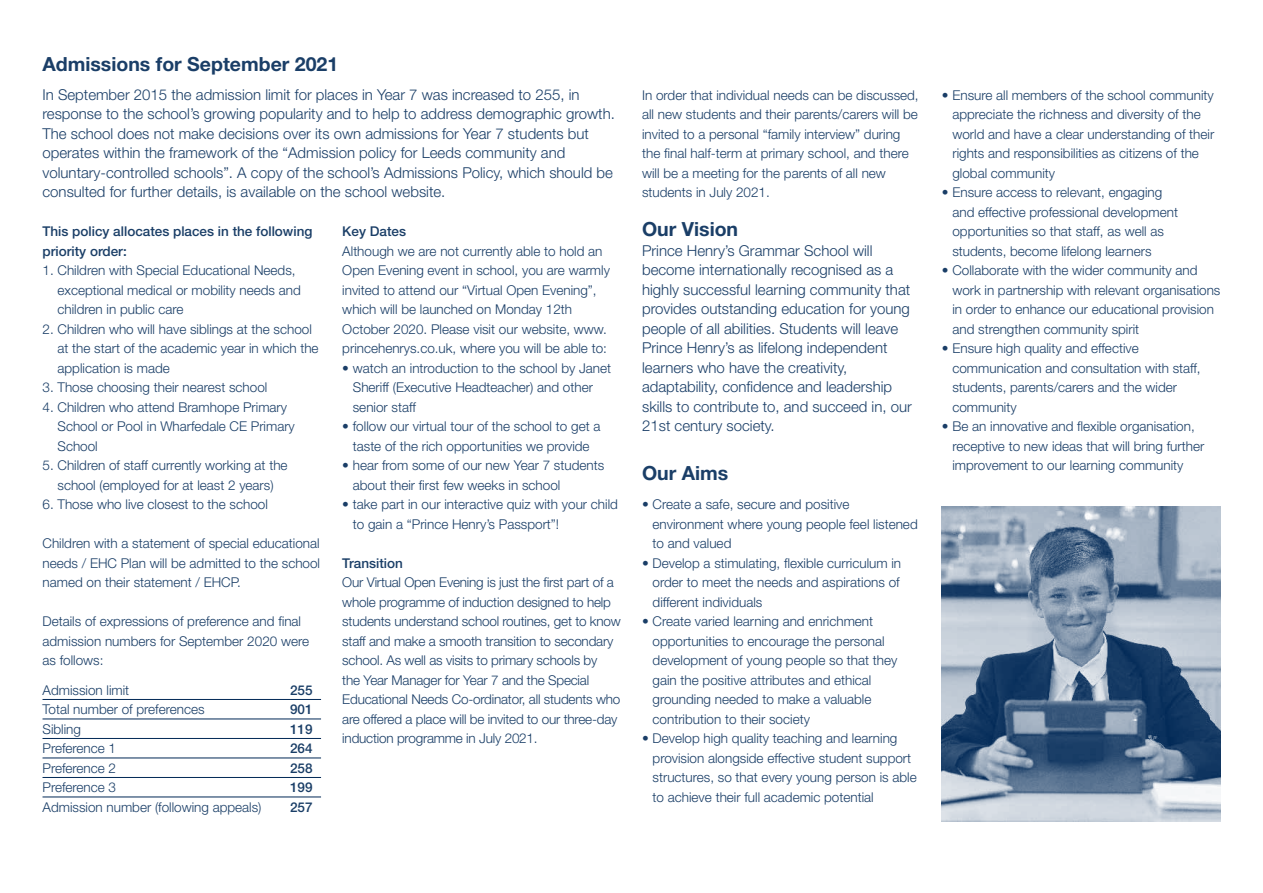
<style>
.page{position:relative;width:1263px;height:893px;background:#fff}
.page>*{position:absolute;margin:0;border:0;box-sizing:border-box;transform-origin:0 0}
.t1{font:700 19.5px "Helvetica Neue LT Std";color:#1a3e67}
.t2{font:300 15px/19.5px "Helvetica Neue LT Std";color:#1a3e67}
.t3{font:300 13.5px/19.5px "Helvetica Neue LT Std";color:#1a3e67}
.t4{font:500 13.5px/19.5px "Helvetica Neue LT Std";color:#1a3e67}
</style>
<div class="page">
<hr style="left:43px;top:699px;width:247px;height:1px;background:#002856">
<hr style="left:290px;top:699px;width:31px;height:1px;background:#002856">
<hr style="left:43px;top:719px;width:247px;height:1px;background:#002856">
<hr style="left:290px;top:719px;width:31px;height:1px;background:#002856">
<hr style="left:43px;top:738px;width:247px;height:1px;background:#002856">
<hr style="left:290px;top:738px;width:31px;height:1px;background:#002856">
<hr style="left:43px;top:758px;width:247px;height:1px;background:#002856">
<hr style="left:290px;top:758px;width:31px;height:1px;background:#002856">
<hr style="left:43px;top:777px;width:247px;height:1px;background:#002856">
<hr style="left:290px;top:777px;width:31px;height:1px;background:#002856">
<hr style="left:43px;top:797px;width:247px;height:1px;background:#002856">
<hr style="left:290px;top:797px;width:31px;height:1px;background:#002856">
<img style="left:942px;top:506px;width:278px;height:315px">
<h1 class="t1" style="left:43px;top:52px;width:297px">Admissions for September 2021</h1>
<p class="t2" style="left:43px;top:84px;width:574px">In September 2015 the admission limit for places in Year 7 was increased to 255, in response to the school’s growing popularity and to help to address demographic growth.<br>The school does not make decisions over its own admissions for Year 7 students but operates within the framework of the “Admission policy for Leeds community and voluntary-controlled schools”. A copy of the school’s Admissions Policy, which should be consulted for further details, is available on the school website.</p>
<p class="t4" style="left:43px;top:222px;width:271px">This policy allocates places in the following priority order:</p>
<p class="t3" style="left:58px;top:260px;width:245px;text-indent:-15px">1. Children with Special Educational Needs, exceptional medical or mobility needs and children in public care</p>
<p class="t3" style="left:58px;top:319px;width:263px;text-indent:-15px">2. Children who will have siblings at the school at the start of the academic year in which the application is made</p>
<p class="t3" style="left:43px;top:377px;width:226px">3. Those choosing their nearest school</p>
<p class="t3" style="left:58px;top:397px;width:239px;text-indent:-15px">4. Children who attend Bramhope Primary<br>School or Pool in Wharfedale CE Primary<br>School</p>
<p class="t3" style="left:43px;top:455px;width:247px;text-align:center">5. Children of staff currently working at the school (employed for at least 2 years)</p>
<p class="t3" style="left:43px;top:494px;width:227px">6. Those who live closest to the school</p>
<p class="t3" style="left:43px;top:533px;width:279px;text-align:justify">Children with a statement of special educational needs / EHC Plan will be admitted to the school named on their statement / EHCP.</p>
<p class="t3" style="left:43px;top:611px;width:268px">Details of expressions of preference and final admission numbers for September 2020 were as follows:</p>
<p class="t3" style="left:43px;top:680px;width:88px">Admission limit</p>
<p class="t4" style="left:290px;top:680px;width:24px">255</p>
<p class="t3" style="left:43px;top:699px;width:164px">Total number of preferences</p>
<p class="t4" style="left:290px;top:699px;width:24px">901</p>
<p class="t3" style="left:43px;top:719px;width:40px">Sibling</p>
<p class="t4" style="left:290px;top:719px;width:24px">119</p>
<p class="t3" style="left:43px;top:738px;width:75px">Preference 1</p>
<p class="t4" style="left:290px;top:738px;width:24px">264</p>
<p class="t3" style="left:43px;top:758px;width:75px">Preference 2</p>
<p class="t4" style="left:290px;top:758px;width:24px">258</p>
<p class="t3" style="left:43px;top:777px;width:75px">Preference 3</p>
<p class="t4" style="left:290px;top:777px;width:24px">199</p>
<p class="t3" style="left:43px;top:797px;width:221px">Admission number (following appeals)</p>
<p class="t4" style="left:290px;top:797px;width:24px">257</p>
<p class="t4" style="left:342px;top:222px;width:65px">Key Dates</p>
<p class="t3" style="left:342px;top:241px;width:269px">Although we are not currently able to hold an Open Evening event in school, you are warmly invited to attend our “Virtual Open Evening”, which will be launched on Monday 12th October 2020. Please visit our website, www. princehenrys.co.uk, where you will be able to:</p>
<p class="t3" style="left:353px;top:358px;width:260px;text-indent:-11px">• watch an introduction to the school by Janet<br>Sheriff (Executive Headteacher) and other senior staff</p>
<p class="t3" style="left:342px;top:416px;width:260px;text-align:center">• follow our virtual tour of the school to get a taste of the rich opportunities we provide</p>
<p class="t3" style="left:353px;top:455px;width:253px;text-indent:-11px">• hear from some of our new Year 7 students about their first few weeks in school</p>
<p class="t3" style="left:353px;top:494px;width:267px;text-indent:-11px">• take part in our interactive quiz with your child to gain a “Prince Henry’s Passport”!</p>
<p class="t4" style="left:342px;top:553px;width:62px">Transition</p>
<p class="t3" style="left:342px;top:572px;width:280px">Our Virtual Open Evening is just the first part of a whole programme of induction designed to help students understand school routines, get to know staff and make a smooth transition to secondary school. As well as visits to primary schools by<br>the Year Manager for Year 7 and the Special Educational Needs Co-ordinator, all students who are offered a place will be invited to our three-day induction programme in July 2021.</p>
<p class="t3" style="left:642px;top:85px;width:278px">In order that individual needs can be discussed, all new students and their parents/carers will be invited to a personal “family interview” during the final half-term at primary school, and there will be a meeting for the parents of all new students in July 2021.</p>
<h1 class="t1" style="left:642px;top:217px;width:98px">Our Vision</h1>
<p class="t2" style="left:642px;top:240px;width:271px">Prince Henry’s Grammar School will become internationally recognised as a highly successful learning community that provides outstanding education for young people of all abilities. Students will leave Prince Henry’s as lifelong independent learners who have the creativity, adaptability, confidence and leadership skills to contribute to, and succeed in, our 21st century society.</p>
<h1 class="t1" style="left:642px;top:461px;width:88px">Our Aims</h1>
<p class="t3" style="left:653px;top:494px;width:267px;text-indent:-11px">• Create a safe, secure and positive environment where young people feel listened to and valued</p>
<p class="t3" style="left:653px;top:553px;width:250px;text-align:justify;text-indent:-11px">• Develop a stimulating, flexible curriculum in order to meet the needs and aspirations of different individuals</p>
<p class="t3" style="left:653px;top:611px;width:246px;text-indent:-11px">• Create varied learning and enrichment opportunities to encourage the personal development of young people so that they gain the positive attributes and ethical grounding needed to make a valuable contribution to their society</p>
<p class="t3" style="left:653px;top:728px;width:266px;text-indent:-11px">• Develop high quality teaching and learning provision alongside effective student support structures, so that every young person is able to achieve their full academic potential</p>
<p class="t3" style="left:952px;top:85px;width:263px;text-indent:-11px">• Ensure all members of the school community appreciate the richness and diversity of the world and have a clear understanding of their rights and responsibilities as citizens of the global community</p>
<p class="t3" style="left:952px;top:182px;width:227px;text-indent:-11px">• Ensure access to relevant, engaging and effective professional development opportunities so that staff, as well as students, become lifelong learners</p>
<p class="t3" style="left:952px;top:260px;width:270px;text-indent:-11px">• Collaborate with the wider community and work in partnership with relevant organisations in order to enhance our educational provision and strengthen community spirit</p>
<p class="t3" style="left:952px;top:338px;width:250px;text-indent:-11px">• Ensure high quality and effective communication and consultation with staff, students, parents/carers and the wider community</p>
<p class="t3" style="left:952px;top:416px;width:253px;text-indent:-11px">• Be an innovative and flexible organisation, receptive to new ideas that will bring further improvement to our learning community</p>
</div>
